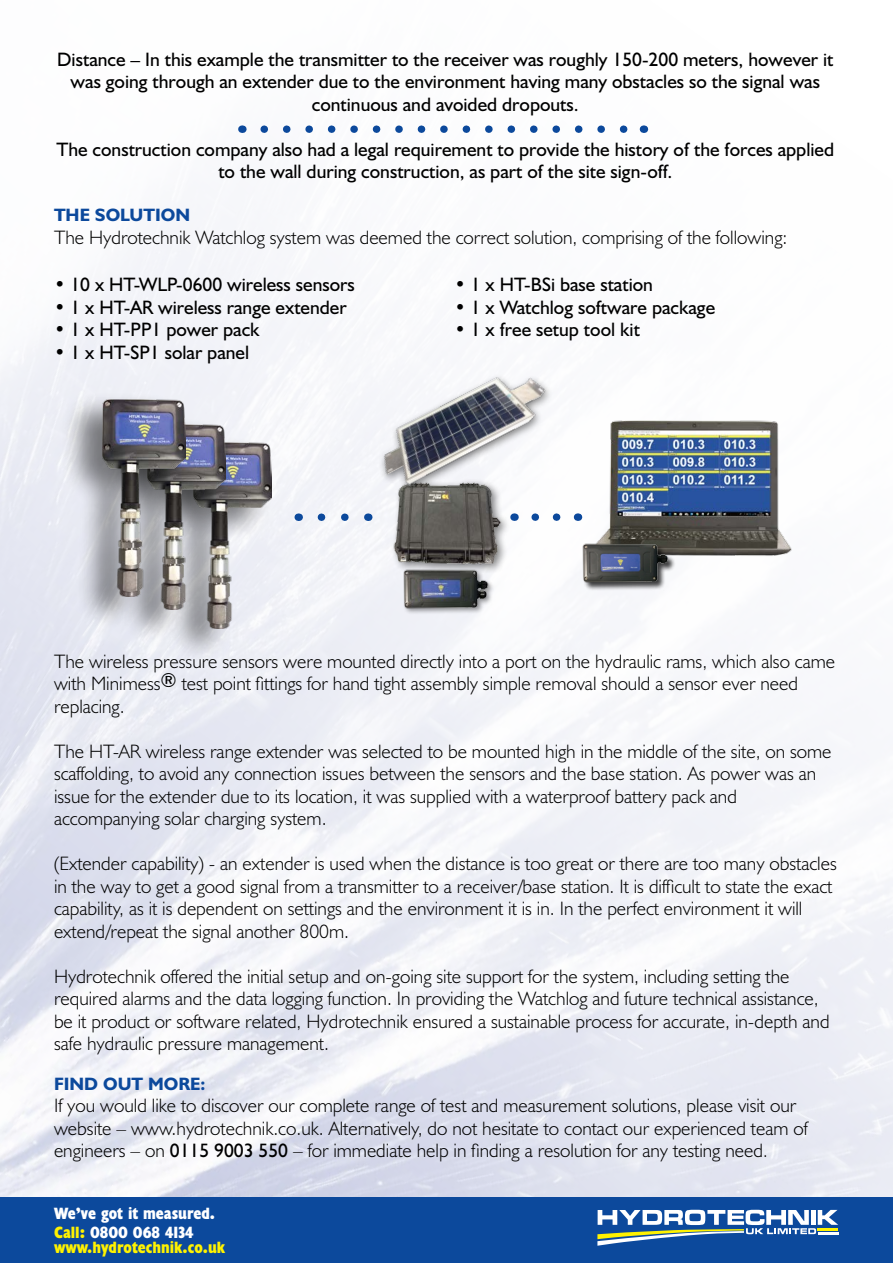
<style>
.page{position:relative;width:893px;height:1263px;background:#fff}
.page>*{position:absolute;margin:0;border:0;box-sizing:border-box;transform-origin:0 0}
.t1{font:300 19.5px/22.5px "Humanist 521 BT";color:#000}
.t2{font:19.5px/22.5px "Humanist 521 BT";color:#000;text-align:center}
.t3{font:700 18px "Humanist 521 BT";color:#0c499c}
.t4{font:700 condensed 16.5px "Humanist 521 BT Xtra";color:#fff}
.t5{font:700 condensed 16.5px "Humanist 521 BT Xtra";color:#fff200}
.s1{font-weight:400}
.s2{font-size:18px}
.s3{color:#fff200}
</style>
<div class="page">
<img style="left:0;top:125px;width:893px;height:1072px">
<div style="left:0;top:1197px;width:893px;height:66px;background:#0c499c"></div>
<svg style="left:597px;top:1210px;width:241px;height:36px"></svg>
<div style="left:390px;top:477px;width:121px;height:97px;background:#000;opacity:.5"></div>
<img style="left:394px;top:496px;width:107px;height:69px">
<div style="left:402px;top:569px;width:93px;height:46px;background:#fcfcfd"></div>
<img style="left:402px;top:566px;width:91px;height:51px">
<div style="left:152px;top:434px;width:121px;height:228px;background:#000;opacity:.5"></div>
<img style="left:226px;top:443px;width:46px;height:185px">
<div style="left:105px;top:416px;width:121px;height:228px;background:#000;opacity:.5"></div>
<img style="left:186px;top:425px;width:39px;height:185px">
<div style="left:60px;top:391px;width:126px;height:239px;background:#000;opacity:.5"></div>
<img style="left:102px;top:399px;width:83px;height:197px">
<img style="left:588px;top:410px;width:210px;height:165px">
<div style="left:583px;top:544px;width:93px;height:47px;background:#000;opacity:.75"></div>
<img style="left:582px;top:541px;width:91px;height:50px">
<img style="left:363px;top:353px;width:193px;height:143px">
<svg style="left:321px;top:513px;width:35px;height:8px"></svg>
<svg style="left:535px;top:513px;width:32px;height:8px"></svg>
<svg style="left:264px;top:125px;width:368px;height:8px"></svg>
<p class="t2" style="left:57px;top:48px;width:778px">Distance – In this example the transmitter to the receiver was roughly 150-200 meters, however it was going through an extender due to the environment having many obstacles so the signal was continuous and avoided dropouts.</p>
<p class="t2" style="left:56px;top:138px;width:779px">The construction company also had a legal requirement to provide the history of the forces applied to the wall during construction, as part of the site sign-off.</p>
<p class="t3" style="left:54px;top:204px;width:138px">THE SOLUTION</p>
<p class="t1" style="left:54px;top:225px;width:735px">The Hydrotechnik Watchlog system was deemed the correct solution, comprising of the following:</p>
<p class="t2" style="left:54px;top:273px;width:302px">• 10 x HT-WLP-0600 wireless sensors</p>
<p class="t2" style="left:54px;top:295px;width:294px">• 1 x HT-AR wireless range extender</p>
<p class="t2" style="left:54px;top:318px;width:207px">• 1 x HT-PP1 power pack</p>
<p class="t2" style="left:54px;top:341px;width:197px">• 1 x HT-SP1 solar panel</p>
<p class="t2" style="left:454px;top:273px;width:200px">• 1 x HT-BSi base station</p>
<p class="t2" style="left:454px;top:295px;width:262px">• 1 x Watchlog software package</p>
<p class="t2" style="left:454px;top:318px;width:187px">• 1 x free setup tool kit</p>
<p class="t1" style="left:54px;top:649px;width:783px">The wireless pressure sensors were mounted directly into a port on the hydraulic rams, which also came with Minimess<sup>®</sup> test point fittings for hand tight assembly simple removal should a sensor ever need replacing.</p>
<p class="t1" style="left:54px;top:739px;width:779px">The HT-AR wireless range extender was selected to be mounted high in the middle of the site, on some scaffolding, to avoid any connection issues between the sensors and the base station. As power was an issue for the extender due to its location, it was supplied with a waterproof battery pack and accompanying solar charging system.</p>
<p class="t1" style="left:54px;top:852px;width:784px">(Extender capability) - an extender is used when the distance is too great or there are too many obstacles in the way to get a good signal from a transmitter to a receiver/base station. It is difficult to state the exact capability, as it is dependent on settings and the environment it is in. In the perfect environment it will extend/repeat the signal another 800m.</p>
<p class="t1" style="left:54px;top:964px;width:777px">Hydrotechnik offered the initial setup and on-going site support for the system, including setting the required alarms and the data logging function. In providing the Watchlog and future technical assistance, be it product or software related, Hydrotechnik ensured a sustainable process for accurate, in-depth and safe hydraulic pressure management.</p>
<p class="t3" style="left:54px;top:1072px;width:153px">FIND OUT MORE:</p>
<p class="t1" style="left:54px;top:1094px;width:755px">If you would like to discover our complete range of test and measurement solutions, please visit our website – www.hydrotechnik.co.uk. Alternatively, do not hesitate to contact our experienced team of engineers – on <span class="s1">0115 9003 550</span> – for immediate help in finding a resolution for any testing need<span class="s2">.</span></p>
<p class="t4" style="left:54px;top:1203px;width:163px">We’ve got it measured.</p>
<p class="t5" style="left:54px;top:1237px;width:173px">www.hydrotechnik.co.uk</p>
<p class="t4" style="left:54px;top:1222px;width:141px"><span class="s3">Call:</span> 0800 068 4134</p>
</div>
